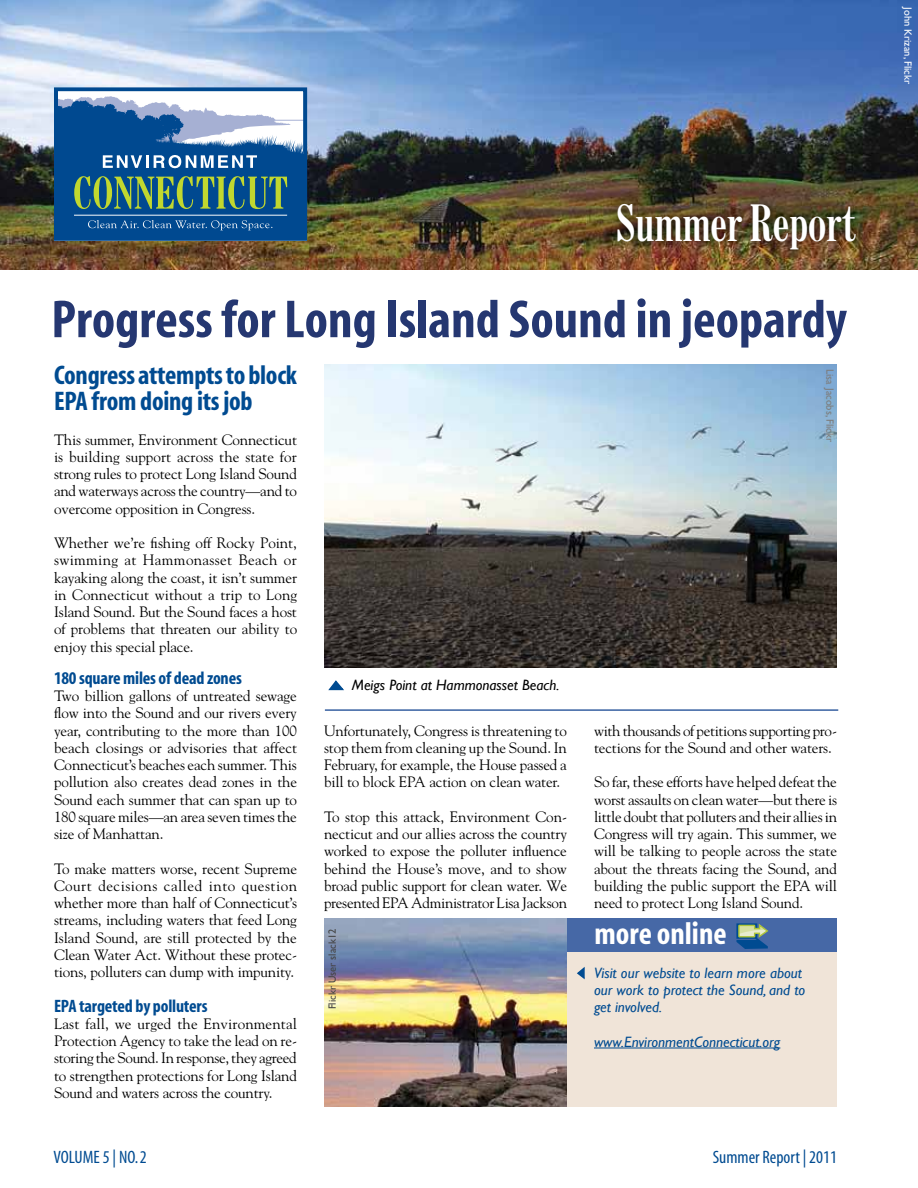
<style>
.page{position:relative;width:918px;height:1188px;background:#fff}
.page>*{position:absolute;margin:0;border:0;box-sizing:border-box;transform-origin:0 0}
.t1{font:700 condensed 54px "Myriad";color:#253771}
.t2{font:700 condensed 49.5px "Century FB";color:#fff}
.t3{font:700 condensed 31.5px "Myriad";color:#fff}
.t4{font:700 condensed 27px/25.8px "Myriad";letter-spacing:-.01em;color:#004b91}
.t5{font:700 condensed 18px "Myriad";letter-spacing:-.01em;color:#004b91}
.t6{font:condensed 18px "Myriad";color:#004b91}
.t7{font:15px/17.2px "Goudy";letter-spacing:-.01em;color:#000;text-align:justify}
.t8{font:italic 15px/17.2px "Gill Sans";color:#004b91}
.t9{font:italic 15px "Gill Sans";color:#000}
.t10{font:10.5px "Gill Sans";color:#7d7c7b}
.t11{font:10.5px "Gill Sans";color:#fff}
.t12{font:10.5px "Gill Sans";color:#454444}
</style>
<div class="page">
<img style="left:0;top:0;width:918px;height:270px">
<div style="left:609px;top:195px;width:254px;height:62px;background:#000;opacity:.75"></div>
<hr style="left:325px;top:709px;width:513px;height:2px;background:#3861a1">
<img style="left:324px;top:364px;width:513px;height:303px">
<div style="left:567px;top:918px;width:270px;height:189px;background:#f0e4d8"></div>
<hr style="left:594px;top:1048px;width:186px;height:1px;background:#004b91">
<div style="left:567px;top:918px;width:270px;height:34px;background:#4668a6"></div>
<svg style="left:736px;top:923px;width:33px;height:26px"></svg>
<svg style="left:328px;top:680px;width:16px;height:11px"></svg>
<img style="left:324px;top:918px;width:243px;height:189px">
<div style="left:54px;top:88px;width:253px;height:153px;background:#fff"></div>
<div style="left:54px;top:87px;width:253px;height:154px;border:4px solid #004990"></div>
<svg style="left:54px;top:96px;width:252px;height:144px;background:#477b9f"></svg>
<svg style="left:577px;top:967px;width:8px;height:13px"></svg>
<p class="t11" style="left:914px;top:7px;width:78px;rotate:90deg">John Krizan, Flickr</p>
<h2 class="t2" style="left:616px;top:197px;width:242px">Summer Report</h2>
<h1 class="t1" style="left:51px;top:292px;width:797px">Progress for Long Island Sound in jeopardy</h1>
<h3 class="t4" style="left:54px;top:364px;width:244px">Congress attempts to block<br>EPA from doing its job</h3>
<p class="t7" style="left:54px;top:430px;width:245px">This summer, Environment Connecticut is building support across the state for strong rules to protect Long Island Sound and waterways across the country—and to overcome opposition in Congress.</p>
<p class="t7" style="left:54px;top:534px;width:245px">Whether we’re fishing off Rocky Point, swimming at Hammonasset Beach or kayaking along the coast, it isn’t summer in Connecticut without a trip to Long Island Sound. But the Sound faces a host of problems that threaten our ability to enjoy this special place.</p>
<p class="t5" style="left:54px;top:669px;width:189px">180 square miles of dead zones</p>
<p class="t7" style="left:54px;top:687px;width:245px">Two billion gallons of untreated sewage flow into the Sound and our rivers every year, contributing to the more than 100 beach closings or advisories that affect Connecticut’s beaches each summer. This pollution also creates dead zones in the Sound each summer that can span up to 180 square miles—an area seven times the size of Manhattan.</p>
<p class="t7" style="left:54px;top:859px;width:245px">To make matters worse, recent Supreme Court decisions called into question whether more than half of Connecticut’s streams, including waters that feed Long Island Sound, are still protected by the Clean Water Act. Without these protec&shy;tions, polluters can dump with impunity.</p>
<p class="t5" style="left:54px;top:997px;width:155px">EPA targeted by polluters</p>
<p class="t7" style="left:54px;top:1015px;width:245px">Last fall, we urged the Environmental Protection Agency to take the lead on re&shy;storing the Sound. In response, they agreed to strengthen protections for Long Island Sound and waters across the country.</p>
<p class="t6" style="left:54px;top:1149px;width:95px">VOLUME 5 | NO. 2</p>
<p class="t10" style="left:836px;top:369px;width:75px;rotate:90deg">Lisa Jacobs, Flickr</p>
<p class="t9" style="left:352px;top:676px;width:209px">Meigs Point at Hammonasset Beach.</p>
<p class="t7" style="left:324px;top:721px;width:244px">Unfortunately, Congress is threatening to stop them from cleaning up the Sound. In February, for example, the House passed a bill to block EPA action on clean water.</p>
<p class="t7" style="left:324px;top:808px;width:245px">To stop this attack, Environment Con&shy;necticut and our allies across the country worked to expose the polluter influence behind the House’s move, and to show broad public support for clean water. We presented EPA Administrator Lisa Jackson</p>
<p class="t12" style="left:326px;top:1009px;width:82px;rotate:-90deg">Flickr User slack12</p>
<p class="t7" style="left:594px;top:721px;width:244px">with thousands of petitions supporting pro&shy;tections for the Sound and other waters.</p>
<p class="t7" style="left:594px;top:773px;width:245px">So far, these efforts have helped defeat the worst assaults on clean water—but there is little doubt that polluters and their allies in Congress will try again. This summer, we will be talking to people across the state about the threats facing the Sound, and building the public support the EPA will need to protect Long Island Sound.</p>
<h3 class="t3" style="left:594px;top:918px;width:134px">more online</h3>
<p class="t8" style="left:594px;top:964px;width:213px">Visit our website to learn more about our work to protect the Sound, and to get involved.</p>
<p class="t8" style="left:594px;top:1033px;width:188px">www.EnvironmentConnecticut.org</p>
<p class="t6" style="left:713px;top:1148px;width:126px">Summer Report | 2011</p>
</div>
